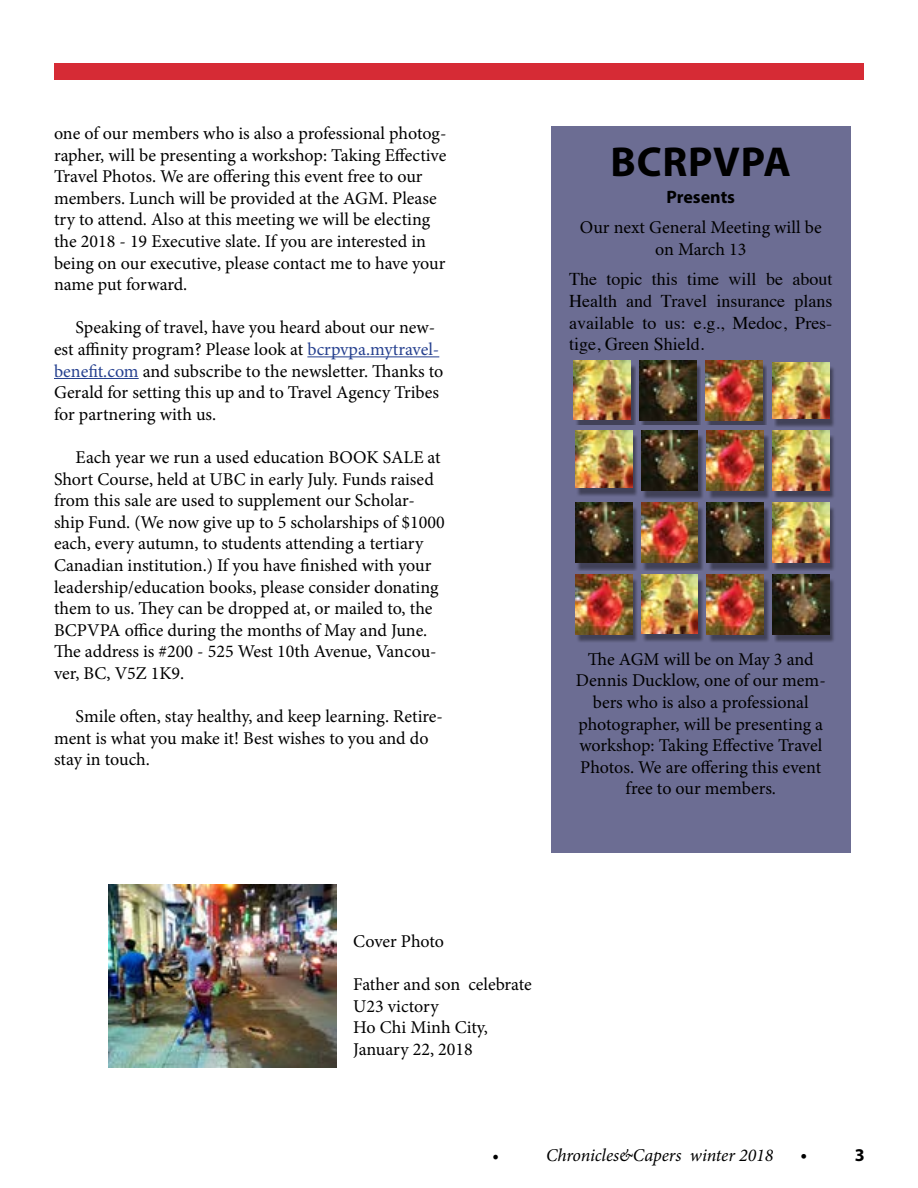
<style>
.page{position:relative;width:918px;height:1188px;background:#fff}
.page>*{position:absolute;margin:0;border:0;box-sizing:border-box;transform-origin:0 0}
.t1{font:700 42px "Myriad Pro";letter-spacing:.02em;color:#000}
.t2{font:18px/21.6px "Minion Pro";letter-spacing:-.005em;color:#000}
.t3{font:18px/21.6px "Times";color:#000;text-align:justify}
.t4{font:italic 18px "Minion Pro";letter-spacing:-.005em;color:#000}
.t5{font:700 18px "Myriad Pro";color:#000}
.s1{color:#25408f}
</style>
<div class="page">
<div style="left:54px;top:63px;width:810px;height:16px;background:#d62b35"></div>
<hr style="left:307px;top:356px;width:132px;height:1px;background:#25408f">
<hr style="left:54px;top:378px;width:85px;height:1px;background:#25408f">
<div style="left:551px;top:126px;width:299px;height:726px;background:#6c6d93"></div>
<div style="left:575px;top:365px;width:60px;height:60px;background:#414158"></div>
<img style="left:574px;top:361px;width:57px;height:59px">
<div style="left:641px;top:365px;width:60px;height:60px;background:#000;opacity:.4"></div>
<img style="left:640px;top:361px;width:56px;height:59px">
<div style="left:707px;top:365px;width:60px;height:60px;background:#000;opacity:.4"></div>
<img style="left:705px;top:361px;width:57px;height:59px">
<div style="left:774px;top:366px;width:61px;height:62px;background:#000;opacity:.4"></div>
<img style="left:773px;top:362px;width:56px;height:57px">
<div style="left:577px;top:435px;width:61px;height:61px;background:#000;opacity:.4"></div>
<img style="left:575px;top:431px;width:57px;height:57px">
<div style="left:642px;top:435px;width:62px;height:64px;background:#000;opacity:.4"></div>
<img style="left:641px;top:431px;width:57px;height:60px">
<div style="left:708px;top:435px;width:62px;height:64px;background:#000;opacity:.4"></div>
<img style="left:707px;top:431px;width:57px;height:60px">
<div style="left:774px;top:435px;width:61px;height:64px;background:#000;opacity:.4"></div>
<img style="left:773px;top:431px;width:56px;height:59px">
<div style="left:577px;top:507px;width:61px;height:64px;background:#000;opacity:.4"></div>
<img style="left:575px;top:503px;width:57px;height:59px">
<div style="left:642px;top:507px;width:62px;height:64px;background:#000;opacity:.4"></div>
<img style="left:641px;top:503px;width:57px;height:59px">
<div style="left:708px;top:507px;width:62px;height:64px;background:#000;opacity:.4"></div>
<img style="left:707px;top:503px;width:57px;height:59px">
<div style="left:774px;top:507px;width:61px;height:64px;background:#000;opacity:.4"></div>
<img style="left:773px;top:503px;width:56px;height:59px">
<div style="left:577px;top:578px;width:61px;height:65px;background:#000;opacity:.4"></div>
<img style="left:575px;top:574px;width:57px;height:60px">
<div style="left:642px;top:578px;width:62px;height:65px;background:#000;opacity:.4"></div>
<img style="left:641px;top:574px;width:57px;height:60px">
<div style="left:708px;top:578px;width:62px;height:65px;background:#000;opacity:.4"></div>
<img style="left:707px;top:574px;width:57px;height:60px">
<div style="left:774px;top:578px;width:61px;height:65px;background:#000;opacity:.4"></div>
<img style="left:773px;top:574px;width:56px;height:60px">
<img style="left:108px;top:884px;width:229px;height:183px">
<p class="t2" style="left:54px;top:123px;width:394px">one of our members who is also a professional photog&shy;rapher, will be presenting a workshop: Taking Effective Travel Photos. We are offering this event free to our members. Lunch will be provided at the AGM. Please try to attend. Also at this meeting we will be electing the 2018 - 19 Executive slate. If you are interested in being on our executive, please contact me to have your name put forward.</p>
<p class="t2" style="left:54px;top:317px;width:391px;text-indent:22px">Speaking of travel, have you heard about our new&shy;est affinity program? Please look at <span class="s1">bcrpvpa.mytravel&shy;benefit.com</span> and subscribe to the newsletter. Thanks to Gerald for setting this up and to Travel Agency Tribes for partnering with us.</p>
<p class="t2" style="left:54px;top:447px;width:392px;text-indent:22px">Each year we run a used education BOOK SALE at Short Course, held at UBC in early July. Funds raised from this sale are used to supplement our Scholar&shy;ship Fund. (We now give up to 5 scholarships of $1000 each, every autumn, to students attending a tertiary Canadian institution.) If you have finished with your leadership/education books, please consider donating them to us. They can be dropped at, or mailed to, the BCPVPA office during the months of May and June.<br>The address is #200 - 525 West 10th Avenue, Vancou&shy;ver, BC, V5Z 1K9.</p>
<p class="t2" style="left:54px;top:706px;width:391px;text-indent:22px">Smile often, stay healthy, and keep learning. Retire&shy;ment is what you make it! Best wishes to you and do stay in touch.</p>
<h1 class="t1" style="left:611px;top:134px;width:182px">BCRPVPA</h1>
<p class="t5" style="left:666px;top:185px;width:70px">Presents</p>
<p class="t2" style="left:580px;top:217px;width:243px;text-align:center">Our next General Meeting will be on March 13</p>
<p class="t3" style="left:569px;top:267px;width:265px">The topic this time will be about Health and Travel insurance plans available to us: e.g., Medoc, Pres&shy;tige, Green Shield.</p>
<p class="t2" style="left:576px;top:648px;width:251px;text-align:center">The AGM will be on May 3 and<br>Dennis Ducklow, one of our mem&shy;bers who is also a professional photographer, will be presenting a workshop: Taking Effective Travel<br>Photos. We are offering this event free to our members.</p>
<p class="t2" style="left:353px;top:930px;width:92px">Cover Photo</p>
<p class="t2" style="left:353px;top:974px;width:180px">Father and son celebrate<br>U23 victory<br>Ho Chi Minh City,<br>January 22, 2018</p>
<p class="t4" style="left:492px;top:1143px;width:8px">•</p>
<p class="t4" style="left:546px;top:1143px;width:229px">Chronicles&amp;Capers winter 2018</p>
<p class="t5" style="left:801px;top:1143px;width:8px">•</p>
<p class="t5" style="left:855px;top:1143px;width:11px">3</p>
</div>
